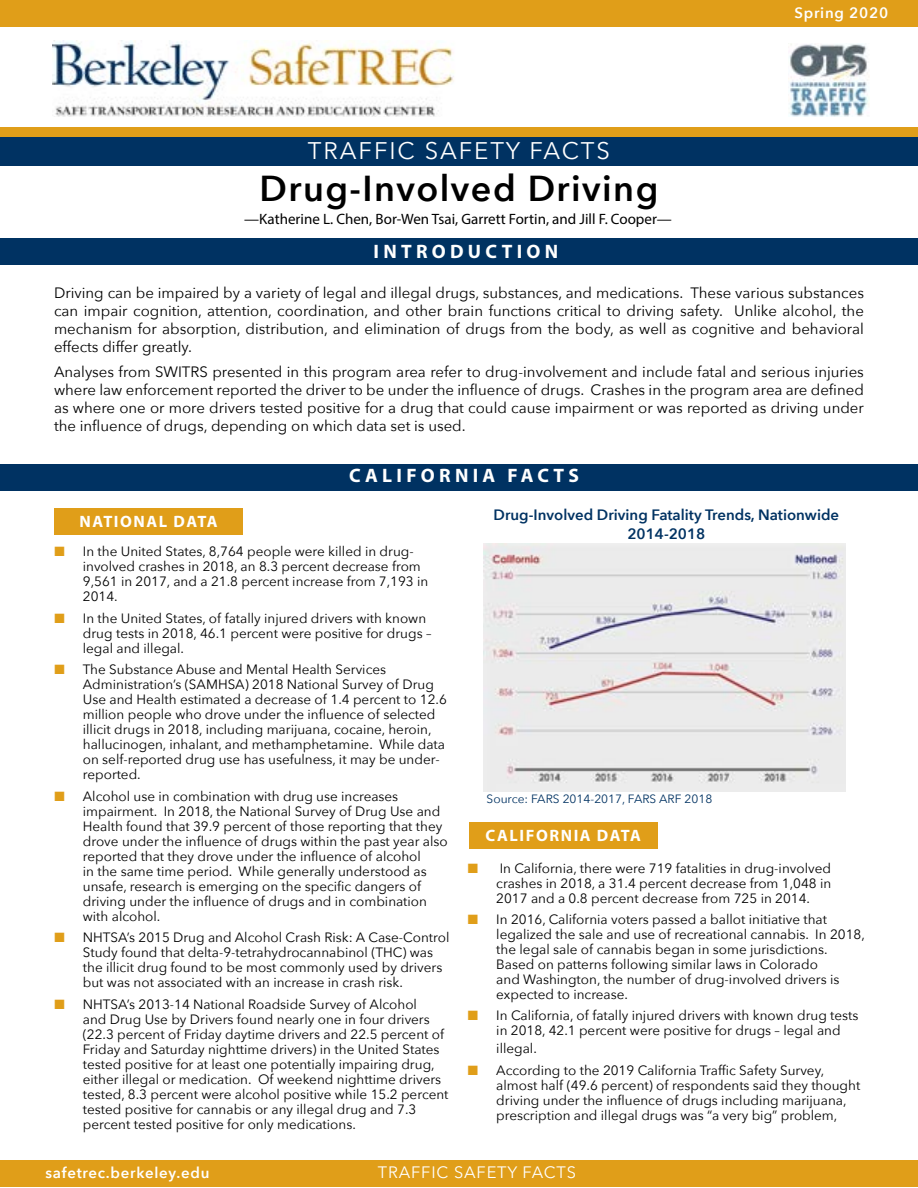
<style>
.page{position:relative;width:918px;height:1188px;background:#fff}
.page>*{position:absolute;margin:0;border:0;box-sizing:border-box;transform-origin:0 0}
.t1{font:600 36px "Avenir Next";letter-spacing:.04em;color:#000}
.t2{font:24px "Avenir Next";letter-spacing:.08em;color:#fff}
.t3{font:700 19.5px "Myriad Pro";letter-spacing:.22em;color:#fff}
.t4{font:700 16.5px "Myriad Pro";letter-spacing:.095em;color:#fff}
.t5{font:16.5px "Avenir Next";letter-spacing:.05em;color:#fff}
.t6{font:15px/18px "Avenir Next";color:#000;text-align:justify}
.t7{font:15px "Myriad Pro";color:#000}
.t8{font:600 15px/19.5px "Avenir Next";color:#003262;text-align:center}
.t9{font:600 15px "Avenir Next";letter-spacing:.05em;color:#fff}
.t10{font:13.5px/15px "Avenir Next";color:#000}
.t11{font:12px "Avenir Next";color:#003262}
.s1{color:#e09e19}
</style>
<div class="page">
<div style="left:0;top:137px;width:918px;height:29px;background:#003262"></div>
<div style="left:0;top:238px;width:918px;height:27px;background:#003262"></div>
<div style="left:0;top:1160px;width:918px;height:27px;background:#e09e19"></div>
<div style="left:0;top:127px;width:918px;height:10px;background:#e09e19"></div>
<div style="left:0;top:464px;width:917px;height:27px;background:#003262"></div>
<img style="left:52px;top:41px;width:402px;height:75px">
<div style="left:0;top:0;width:918px;height:27px;background:#e09e19"></div>
<img style="left:788px;top:44px;width:81px;height:72px">
<div style="left:54px;top:508px;width:189px;height:26px;background:#e09e19"></div>
<img style="left:484px;top:543px;width:362px;height:248px">
<div style="left:469px;top:823px;width:189px;height:26px;background:#e09e19"></div>
<h2 class="t2" style="left:308px;top:131px;width:304px">TRAFFIC SAFETY FACTS</h2>
<h1 class="t1" style="left:260px;top:158px;width:400px">Drug-Involved Driving</h1>
<p class="t7" style="left:244px;top:210px;width:429px">—Katherine L. Chen, Bor-Wen Tsai, Garrett Fortin, and Jill F. Cooper—</p>
<p class="t9" style="left:795px;top:0;width:95px">Spring 2020</p>
<h3 class="t3" style="left:373px;top:239px;width:186px">INTRODUCTION</h3>
<p class="t6" style="left:54px;top:284px;width:812px">Driving can be impaired by a variety of legal and illegal drugs, substances, and medications. These various substances can impair cognition, attention, coordination, and other brain functions critical to driving safety. Unlike alcohol, the mechanism for absorption, distribution, and elimination of drugs from the body, as well as cognitive and behavioral effects differ greatly.</p>
<p class="t6" style="left:54px;top:362px;width:812px">Analyses from SWITRS presented in this program area refer to drug-involvement and include fatal and serious injuries where law enforcement reported the driver to be under the influence of drugs. Crashes in the program area are defined as where one or more drivers tested positive for a drug that could cause impairment or was reported as driving under the influence of drugs, depending on which data set is used.</p>
<p class="t4" style="left:79px;top:511px;width:140px">NATIONAL DATA</p>
<h3 class="t3" style="left:349px;top:463px;width:231px">CALIFORNIA FACTS</h3>
<p class="t8" style="left:494px;top:504px;width:347px">Drug-Involved Driving Fatality Trends, Nationwide<br>2014-2018</p>
<p class="t10" style="left:83px;top:544px;width:347px;text-indent:-28px"><span class="s1">■</span> In the United States, 8,764 people were killed in drug&shy;involved crashes in 2018, an 8.3 percent decrease from 9,561 in 2017, and a 21.8 percent increase from 7,193 in 2014.</p>
<p class="t10" style="left:83px;top:610px;width:350px;text-indent:-28px"><span class="s1">■</span> In the United States, of fatally injured drivers with known drug tests in 2018, 46.1 percent were positive for drugs – legal and illegal.</p>
<p class="t10" style="left:83px;top:661px;width:365px;text-indent:-28px"><span class="s1">■</span> The Substance Abuse and Mental Health Services Administration’s (SAMHSA) 2018 National Survey of Drug Use and Health estimated a decrease of 1.4 percent to 12.6 million people who drove under the influence of selected illicit drugs in 2018, including marijuana, cocaine, heroin, hallucinogen, inhalant, and methamphetamine. While data on self-reported drug use has usefulness, it may be under&shy;reported.</p>
<p class="t10" style="left:83px;top:788px;width:366px;text-indent:-28px"><span class="s1">■</span> Alcohol use in combination with drug use increases impairment. In 2018, the National Survey of Drug Use and Health found that 39.9 percent of those reporting that they drove under the influence of drugs within the past year also reported that they drove under the influence of alcohol<br>in the same time period. While generally understood as unsafe, research is emerging on the specific dangers of driving under the influence of drugs and in combination with alcohol.</p>
<p class="t10" style="left:83px;top:929px;width:368px;text-indent:-28px"><span class="s1">■</span> NHTSA’s 2015 Drug and Alcohol Crash Risk: A Case-Control Study found that delta-9-tetrahydrocannabinol (THC) was the illicit drug found to be most commonly used by drivers but was not associated with an increase in crash risk.</p>
<p class="t10" style="left:83px;top:996px;width:367px;text-indent:-28px"><span class="s1">■</span> NHTSA’s 2013-14 National Roadside Survey of Alcohol<br>and Drug Use by Drivers found nearly one in four drivers (22.3 percent of Friday daytime drivers and 22.5 percent of Friday and Saturday nighttime drivers) in the United States tested positive for at least one potentially impairing drug, either illegal or medication. Of weekend nighttime drivers tested, 8.3 percent were alcohol positive while 15.2 percent tested positive for cannabis or any illegal drug and 7.3 percent tested positive for only medications.</p>
<p class="t11" style="left:487px;top:789px;width:227px">Source: FARS 2014-2017, FARS ARF 2018</p>
<p class="t4" style="left:486px;top:825px;width:157px">CALIFORNIA DATA</p>
<p class="t10" style="left:496px;top:860px;width:337px;text-align:justify;text-indent:-28px"><span class="s1">■</span> In California, there were 719 fatalities in drug-involved crashes in 2018, a 31.4 percent decrease from 1,048 in 2017 and a 0.8 percent decrease from 725 in 2014.</p>
<p class="t10" style="left:496px;top:911px;width:370px;text-indent:-28px"><span class="s1">■</span> In 2016, California voters passed a ballot initiative that legalized the sale and use of recreational cannabis. In 2018, the legal sale of cannabis began in some jurisdictions.<br>Based on patterns following similar laws in Colorado<br>and Washington, the number of drug-involved drivers is expected to increase.</p>
<p class="t10" style="left:496px;top:1008px;width:364px;text-indent:-28px"><span class="s1">■</span> In California, of fatally injured drivers with known drug tests in 2018, 42.1 percent were positive for drugs – legal and</p>
<p class="t10" style="left:496px;top:1041px;width:42px">illegal.</p>
<p class="t10" style="left:496px;top:1062px;width:365px;text-indent:-28px"><span class="s1">■</span> According to the 2019 California Traffic Safety Survey, almost half (49.6 percent) of respondents said they thought driving under the influence of drugs including marijuana, prescription and illegal drugs was “a very big” problem,</p>
<p class="t9" style="left:45px;top:1160px;width:166px">safetrec.berkeley.edu</p>
<p class="t5" style="left:378px;top:1159px;width:200px">TRAFFIC SAFETY FACTS</p>
</div>
